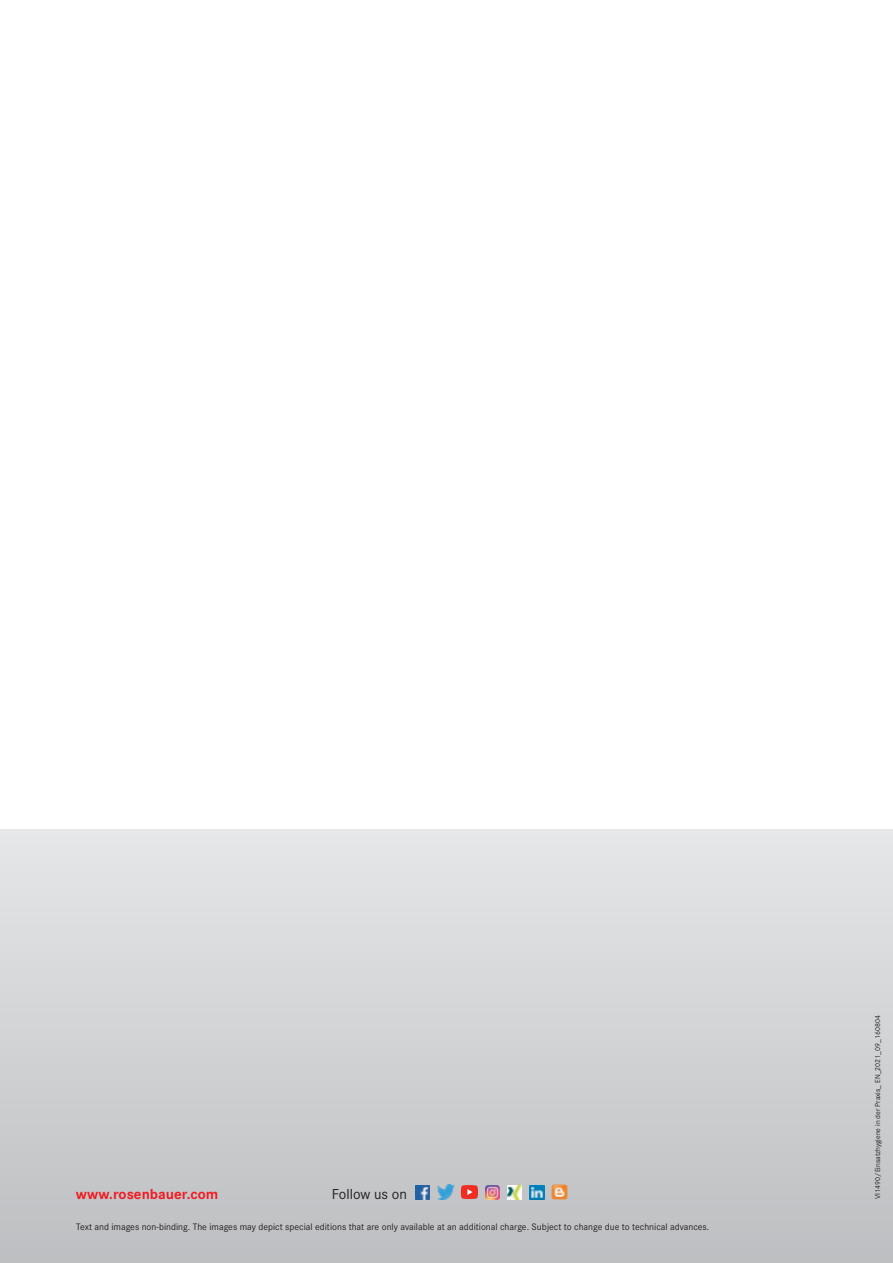
<style>
.page{position:relative;width:893px;height:1263px;background:#fff}
.page>*{position:absolute;margin:0;border:0;box-sizing:border-box;transform-origin:0 0}
.t1{font:700 15px "Corporate S";color:#ee1d23}
.t2{font:15px "Corporate S";color:#231f20}
.t3{font:9.75px "Corporate S";color:#231f20}
.t4{font:7.5px "Corporate S";color:#231f20}
</style>
<div class="page">
<div style="left:0;top:829px;width:893px;height:434px;background:linear-gradient(to bottom,#e6e7e9,#bdbec1)"></div>
<img style="left:415px;top:1185px;width:14px;height:14px">
<img style="left:436px;top:1185px;width:19px;height:14px">
<img style="left:530px;top:1185px;width:14px;height:14px">
<img style="left:486px;top:1185px;width:14px;height:14px">
<img style="left:508px;top:1185px;width:14px;height:14px">
<img style="left:552px;top:1184px;width:15px;height:16px">
<svg style="left:461px;top:1185px;width:17px;height:14px"></svg>
<h1 class="t1" style="left:76px;top:1185px;width:144px">www.rosenbauer.com</h1>
<h1 class="t2" style="left:332px;top:1186px;width:77px">Follow us on</h1>
<p class="t3" style="left:76px;top:1221px;width:635px">Text and images non-binding. The images may depict special editions that are only available at an additional charge. Subject to change due to technical advances.</p>
<p class="t4" style="left:873px;top:1199px;width:185px;rotate:-90deg">VI1490/Einsatzhygiene in der Praxis_ EN_2021_09_160804</p>
</div>
